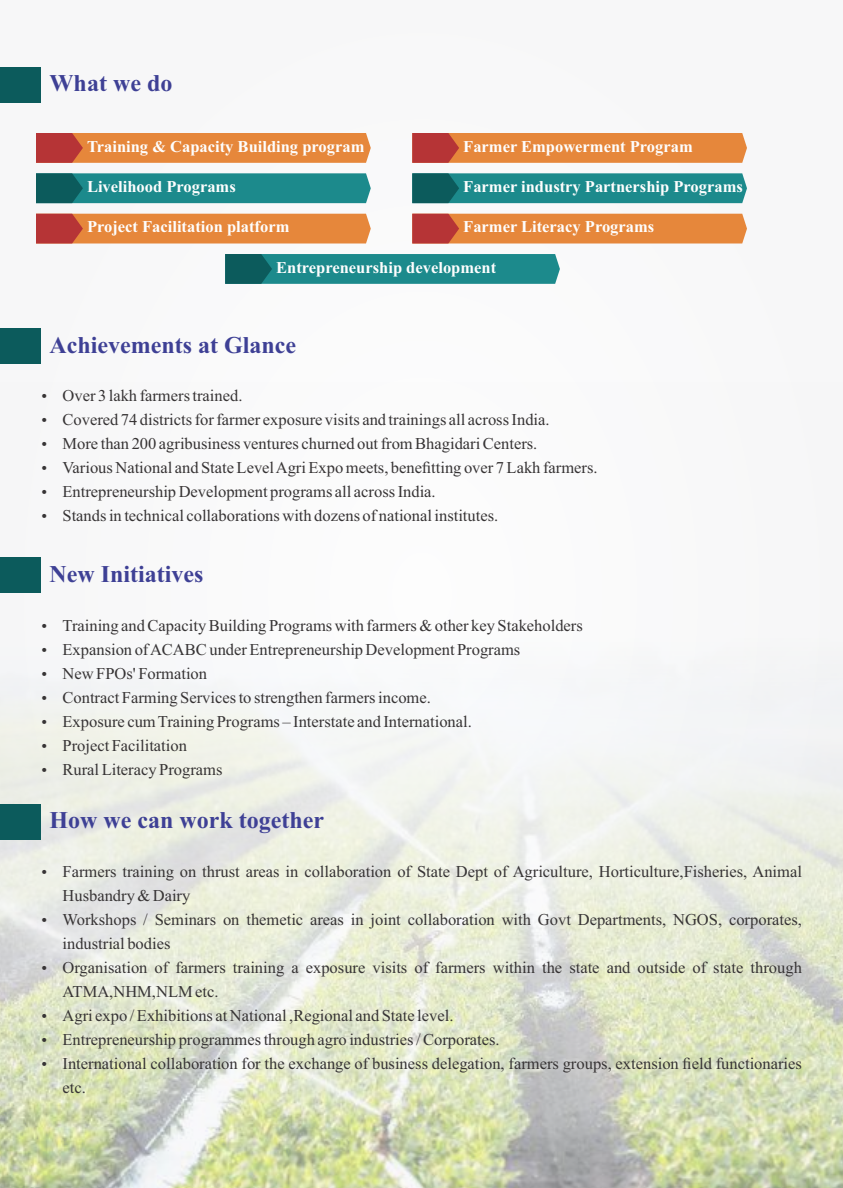
<style>
.page{position:relative;width:843px;height:1188px;background:#fff}
.page>*{position:absolute;margin:0;border:0;box-sizing:border-box;transform-origin:0 0}
.t1{font:700 24px "Times New Roman";color:#3e4095}
.t2{font:16.5px/24px "Times New Roman";color:#373435}
.t3{font:700 16.5px "Times New Roman";color:#fefefe}
</style>
<div class="page">
<div style="left:0;top:0;width:842px;height:1188px;background:#f8f8f9"></div>
<img style="left:0;top:709px;width:842px;height:479px">
<svg style="left:36px;top:133px;width:335px;height:30px;background:#e07e3c"></svg>
<div style="left:0;top:67px;width:41px;height:35px;background:#0c5b5c"></div>
<svg style="left:36px;top:173px;width:335px;height:30px;background:#1e8688"></svg>
<svg style="left:412px;top:173px;width:334px;height:30px;background:#1d8587"></svg>
<svg style="left:412px;top:214px;width:334px;height:30px;background:#e07e3e"></svg>
<svg style="left:36px;top:214px;width:335px;height:30px;background:#e07f3e"></svg>
<svg style="left:225px;top:254px;width:335px;height:30px;background:#1c8587"></svg>
<svg style="left:412px;top:133px;width:334px;height:30px;background:#e07d3c"></svg>
<div style="left:0;top:328px;width:41px;height:36px;background:#0c5b5c"></div>
<div style="left:0;top:557px;width:41px;height:36px;background:#0c5b5c"></div>
<div style="left:0;top:804px;width:41px;height:35px;background:#0c5b5c"></div>
<svg style="left:42px;top:719px;width:4px;height:5px"></svg>
<svg style="left:42px;top:743px;width:4px;height:5px"></svg>
<svg style="left:42px;top:767px;width:4px;height:5px"></svg>
<svg style="left:42px;top:870px;width:4px;height:4px"></svg>
<svg style="left:42px;top:918px;width:4px;height:4px"></svg>
<svg style="left:42px;top:966px;width:4px;height:4px"></svg>
<svg style="left:42px;top:1014px;width:4px;height:4px"></svg>
<svg style="left:42px;top:1038px;width:4px;height:4px"></svg>
<svg style="left:42px;top:1062px;width:4px;height:4px"></svg>
<h1 class="t1" style="left:50px;top:75px;width:124px">What we do</h1>
<p class="t3" style="left:87px;top:141px;width:279px">Training &amp; Capacity Building program</p>
<p class="t3" style="left:463px;top:141px;width:231px">Farmer Empowerment Program</p>
<p class="t3" style="left:87px;top:181px;width:150px">Livelihood Programs</p>
<p class="t3" style="left:463px;top:181px;width:281px">Farmer industry Partnership Programs</p>
<p class="t3" style="left:87px;top:221px;width:204px">Project Facilitation platform</p>
<p class="t3" style="left:463px;top:221px;width:192px">Farmer Literacy Programs</p>
<p class="t3" style="left:276px;top:262px;width:221px">Entrepreneurship development</p>
<h1 class="t1" style="left:49px;top:336px;width:248px">Achievements at Glance</h1>
<p class="t2" style="left:62px;top:385px;width:536px">Over 3 lakh farmers trained.<br>Covered 74 districts for farmer exposure visits and trainings all across India.<br>More than 200 agribusiness ventures churned out from Bhagidari Centers.<br>Various National and State Level Agri Expo meets, benefitting over 7 Lakh farmers.<br>Entrepreneurship Development programs all across India.<br>Stands in technical collaborations with dozens of national institutes.</p>
<h1 class="t1" style="left:49px;top:566px;width:155px">New Initiatives</h1>
<p class="t2" style="left:62px;top:615px;width:521px">Training and Capacity Building Programs with farmers &amp; other key Stakeholders Expansion of ACABC under Entrepreneurship Development Programs<br>New FPOs' Formation<br>Contract Farming Services to strengthen farmers income.<br>Exposure cum Training Programs – Interstate and International.<br>Project Facilitation<br>Rural Literacy Programs</p>
<h1 class="t1" style="left:49px;top:812px;width:276px">How we can work together</h1>
<p class="t2" style="left:62px;top:861px;width:740px">Farmers training on thrust areas in collaboration of State Dept of Agriculture, Horticulture,Fisheries, Animal Husbandry &amp; Dairy<br>Workshops / Seminars on themetic areas in joint collaboration with Govt Departments, NGOS, corporates, industrial bodies<br>Organisation of farmers training a exposure visits of farmers within the state and outside of state through ATMA,NHM,NLM etc.<br>Agri expo / Exhibitions at National ,Regional and State level.<br>Entrepreneurship programmes through agro industries / Corporates.<br>International collaboration for the exchange of business delegation, farmers groups, extension field functionaries etc.</p>
</div>
